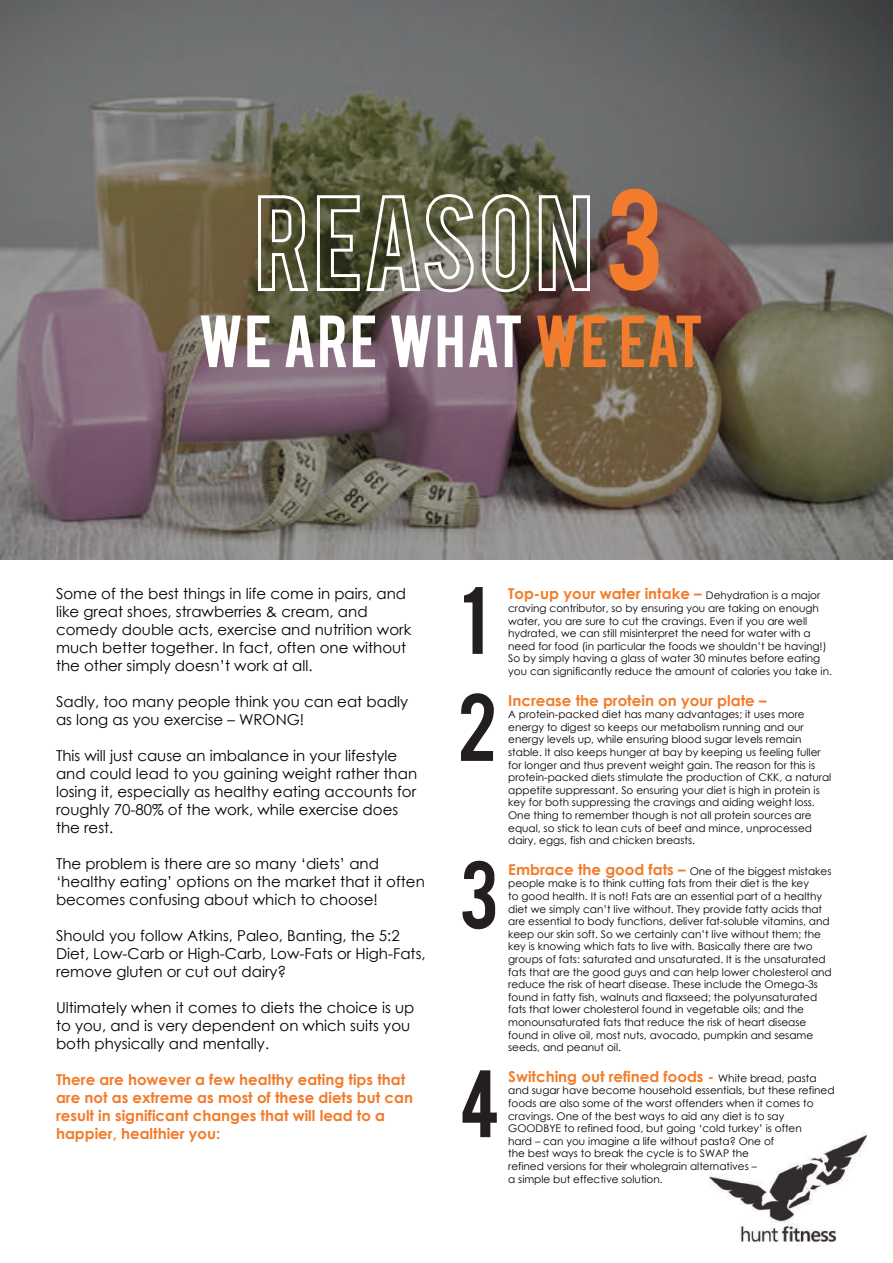
<style>
.page{position:relative;width:893px;height:1263px;background:#fff}
.page>*{position:absolute;margin:0;border:0;box-sizing:border-box;transform-origin:0 0}
.t1{font:111.9px "Bebas";color:#f27c2b}
.t2{font:75px/107.1px "Bebas";color:#231f20}
.t3{font:57.9px "Bebas";letter-spacing:.02em;color:#fff}
.t4{font:15px/18px "Century Gothic";color:#000}
.t5{font:700 15px/18px "Century Gothic";color:#f27c2b}
.t6{font:10.5px/12.6px "Century Gothic";color:#000}
.s1{color:#f27c2b}
.s2{font-weight:400;font-size:10.5px;color:#000}
.s3{font-weight:700;font-size:15px;color:#f27c2b}
</style>
<div class="page">
<img style="left:710px;top:1133px;width:156px;height:109px">
<img style="left:0;top:0;width:893px;height:559px">
<svg style="left:257px;top:0;width:218px;height:294px;background:#6d6e5f"></svg>
<svg style="left:481px;top:193px;width:50px;height:101px"></svg>
<svg style="left:537px;top:194px;width:54px;height:98px"></svg>
<h1 class="t1" style="left:604px;top:158px;width:61px">3</h1>
<h3 class="t3" style="left:198px;top:299px;width:507px">WE ARE WHAT <span class="s1">WE EAT</span></h3>
<h3 class="t4" style="left:56px;top:585px;width:357px">Some of the best things in life come in pairs, and like great shoes, strawberries &amp; cream, and comedy double acts, exercise and nutrition work much better together. In fact, often one without the other simply doesn’t work at all.</h3>
<h3 class="t4" style="left:56px;top:693px;width:354px">Sadly, too many people think you can eat badly as long as you exercise – WRONG!</h3>
<h3 class="t4" style="left:56px;top:747px;width:363px">This will just cause an imbalance in your lifestyle and could lead to you gaining weight rather than losing it, especially as healthy eating accounts for roughly 70-80% of the work, while exercise does the rest.</h3>
<h3 class="t4" style="left:56px;top:855px;width:370px">The problem is there are so many ‘diets’ and ‘healthy eating’ options on the market that it often becomes confusing about which to choose!</h3>
<h3 class="t4" style="left:56px;top:927px;width:371px">Should you follow Atkins, Paleo, Banting, the 5:2<br>Diet, Low-Carb or High-Carb, Low-Fats or High-Fats, remove gluten or cut out dairy?</h3>
<h3 class="t4" style="left:56px;top:999px;width:360px">Ultimately when it comes to diets the choice is up to you, and is very dependent on which suits you both physically and mentally.</h3>
<h3 class="t5" style="left:56px;top:1070px;width:358px">There are however a few healthy eating tips that are not as extreme as most of these diets but can result in significant changes that will lead to a happier, healthier you:</h3>
<h2 class="t2" style="left:458px;top:562px;width:41px">1<br>2</h2>
<h2 class="t2" style="left:459px;top:836px;width:41px">3</h2>
<h2 class="t2" style="left:459px;top:1045px;width:43px">4</h2>
<h3 class="t5" style="left:508px;top:584px;width:314px">Top-up your water intake – <span class="s2">Dehydration is a major</span></h3>
<p class="t6" style="left:508px;top:602px;width:325px">craving contributor, so by ensuring you are taking on enough water, you are sure to cut the cravings. Even if you are well hydrated, we can still misinterpret the need for water with a need for food (in particular the foods we shouldn’t be having!)<br>So by simply having a glass of water 30 minutes before eating you can significantly reduce the amount of calories you take in.</p>
<h3 class="t5" style="left:508px;top:691px;width:260px">Increase the protein on your plate –</h3>
<p class="t6" style="left:508px;top:708px;width:325px">A protein-packed diet has many advantages; it uses more energy to digest so keeps our metabolism running and our energy levels up, while ensuring blood sugar levels remain stable. It also keeps hunger at bay by keeping us feeling fuller for longer and thus prevent weight gain. The reason for this is protein-packed diets stimulate the production of CKK, a natural appetite suppressant. So ensuring your diet is high in protein is key for both suppressing the cravings and aiding weight loss.<br>One thing to remember though is not all protein sources are equal, so stick to lean cuts of beef and mince, unprocessed dairy, eggs, fish and chicken breasts.</p>
<p class="t6" style="left:508px;top:864px;width:325px"><span class="s3">Embrace the good fats –</span> One of the biggest mistakes people make is to think cutting fats from their diet is the key<br>to good health. It is not! Fats are an essential part of a healthy diet we simply can’t live without. They provide fatty acids that are essential to body functions, deliver fat-soluble vitamins, and keep our skin soft. So we certainly can’t live without them; the key is knowing which fats to live with. Basically there are two groups of fats: saturated and unsaturated. It is the unsaturated fats that are the good guys and can help lower cholesterol and reduce the risk of heart disease. These include the Omega-3s found in fatty fish, walnuts and flaxseed; the polyunsaturated fats that lower cholesterol found in vegetable oils; and the monounsaturated fats that reduce the risk of heart disease found in olive oil, most nuts, avocado, pumpkin and sesame seeds, and peanut oil.</p>
<h3 class="t5" style="left:508px;top:1067px;width:310px">Switching out refined foods - <span class="s2">White bread, pasta</span></h3>
<p class="t6" style="left:508px;top:1084px;width:328px">and sugar have become household essentials, but these refined foods are also some of the worst offenders when it comes to cravings. One of the best ways to aid any diet is to say GOODBYE to refined food, but going ‘cold turkey’ is often<br>hard – can you imagine a life without pasta? One of<br>the best ways to break the cycle is to SWAP the<br>refined versions for their wholegrain alternatives –<br>a simple but effective solution.</p>
</div>
